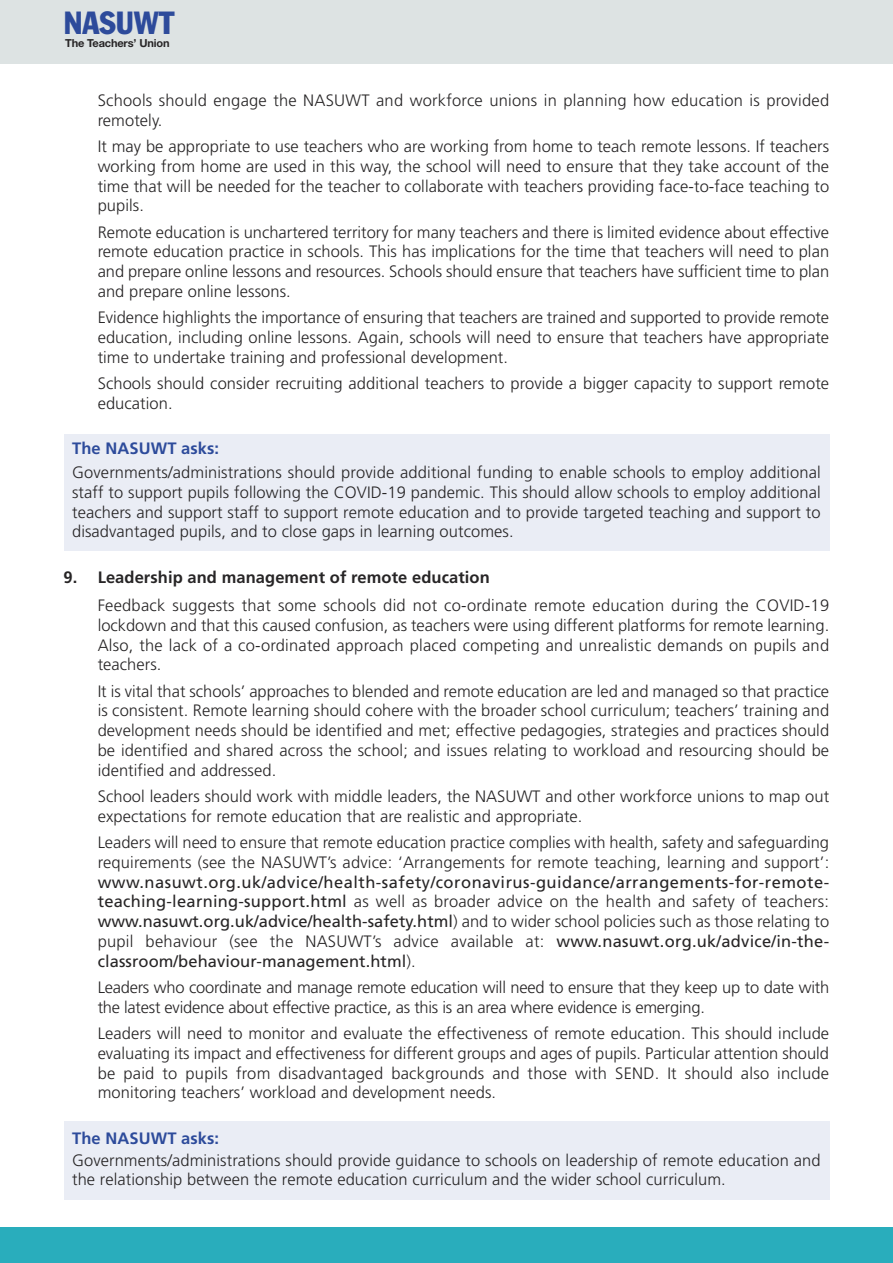
<style>
.page{position:relative;width:893px;height:1263px;background:#fff}
.page>*{position:absolute;margin:0;border:0;box-sizing:border-box;transform-origin:0 0}
.t1{font:condensed 31.5px "Franklin Gothic";color:#2d4b9b}
.t2{font:300 16.5px/19.8px "Frutiger";letter-spacing:.005em;color:#272526;text-align:justify}
.t3{font:300 16.5px/19.8px "Frutiger CE";letter-spacing:.005em;color:#272526;text-align:justify}
.t4{font:300 16.5px/19.8px "Frutiger";letter-spacing:-.015em;color:#272526}
.t5{font:700 16.5px "Frutiger";letter-spacing:.005em;color:#272526}
.t6{font:700 16.5px "Frutiger";letter-spacing:.005em;color:#2d4b9b}
.t7{font:700 11.1px "Helvetica Neue";letter-spacing:-.015em;color:#272526}
.s1{font-weight:400}
</style>
<div class="page">
<div style="left:64px;top:434px;width:765px;height:117px;background:#eaedf5"></div>
<div style="left:0;top:0;width:893px;height:64px;background:#dde3e3"></div>
<div style="left:0;top:1227px;width:893px;height:36px;background:#29adbc"></div>
<div style="left:64px;top:1121px;width:765px;height:78px;background:#eaedf5"></div>
<p class="t1" style="left:64px;top:12px;width:112px">NASUWT</p>
<p class="t7" style="left:65px;top:39px;width:106px">The Teachers’ Union</p>
<p class="t2" style="left:98px;top:92px;width:733px">Schools should engage the NASUWT and workforce unions in planning how education is provided remotely.</p>
<p class="t2" style="left:98px;top:138px;width:733px">It may be appropriate to use teachers who are working from home to teach remote lessons. If teachers working from home are used in this way, the school will need to ensure that they take account of the time that will be needed for the teacher to collaborate with teachers providing face-to-face teaching to pupils.</p>
<p class="t2" style="left:98px;top:223px;width:733px">Remote education is unchartered territory for many teachers and there is limited evidence about effective remote education practice in schools. This has implications for the time that teachers will need to plan and prepare online lessons and resources. Schools should ensure that teachers have sufficient time to plan and prepare online lessons.</p>
<p class="t2" style="left:98px;top:309px;width:733px">Evidence highlights the importance of ensuring that teachers are trained and supported to provide remote education, including online lessons. Again, schools will need to ensure that teachers have appropriate time to undertake training and professional development.</p>
<p class="t2" style="left:98px;top:374px;width:733px">Schools should consider recruiting additional teachers to provide a bigger capacity to support remote education.</p>
<p class="t6" style="left:72px;top:442px;width:149px">The NASUWT asks:</p>
<p class="t3" style="left:72px;top:464px;width:750px">Governments/administrations should provide additional funding to enable schools to employ additional staff to support pupils following the COVID-19 pandemic. This should allow schools to employ additional teachers and support staff to support remote education and to provide targeted teaching and support to disadvantaged pupils, and to close gaps in learning outcomes.</p>
<p class="t5" style="left:64px;top:570px;width:428px">9. Leadership and management of remote education</p>
<p class="t2" style="left:98px;top:597px;width:733px">Feedback suggests that some schools did not co-ordinate remote education during the COVID-19 lockdown and that this caused confusion, as teachers were using different platforms for remote learning.<br>Also, the lack of a co-ordinated approach placed competing and unrealistic demands on pupils and teachers.</p>
<p class="t2" style="left:98px;top:682px;width:733px">It is vital that schools’ approaches to blended and remote education are led and managed so that practice is consistent. Remote learning should cohere with the broader school curriculum; teachers’ training and development needs should be identified and met; effective pedagogies, strategies and practices should be identified and shared across the school; and issues relating to workload and resourcing should be identified and addressed.</p>
<p class="t2" style="left:98px;top:788px;width:733px">School leaders should work with middle leaders, the NASUWT and other workforce unions to map out expectations for remote education that are realistic and appropriate.</p>
<p class="t2" style="left:98px;top:834px;width:733px">Leaders will need to ensure that remote education practice complies with health, safety and safeguarding requirements (see the NASUWT’s advice: ‘Arrangements for remote teaching, learning and support’: <span class="s1">www.nasuwt.org.uk/advice/health-safety/coronavirus-guidance/arrangements-for-remote&shy;teaching-learning-support.html</span> as well as broader advice on the health and safety of teachers: <span class="s1">www.nasuwt.org.uk/advice/health-safety.html</span>) and to wider school policies such as those relating to pupil behaviour (see the NASUWT’s advice available at: <span class="s1">www.nasuwt.org.uk/advice/in-the&shy;classroom/behaviour-management.html</span>).</p>
<p class="t4" style="left:98px;top:979px;width:733px">Leaders who coordinate and manage remote education will need to ensure that they keep up to date with the latest evidence about effective practice, as this is an area where evidence is emerging.</p>
<p class="t2" style="left:98px;top:1025px;width:733px">Leaders will need to monitor and evaluate the effectiveness of remote education. This should include evaluating its impact and effectiveness for different groups and ages of pupils. Particular attention should be paid to pupils from disadvantaged backgrounds and those with SEND. It should also include monitoring teachers’ workload and development needs.</p>
<p class="t6" style="left:72px;top:1131px;width:149px">The NASUWT asks:</p>
<p class="t3" style="left:72px;top:1151px;width:750px">Governments/administrations should provide guidance to schools on leadership of remote education and the relationship between the remote education curriculum and the wider school curriculum.</p>
</div>
